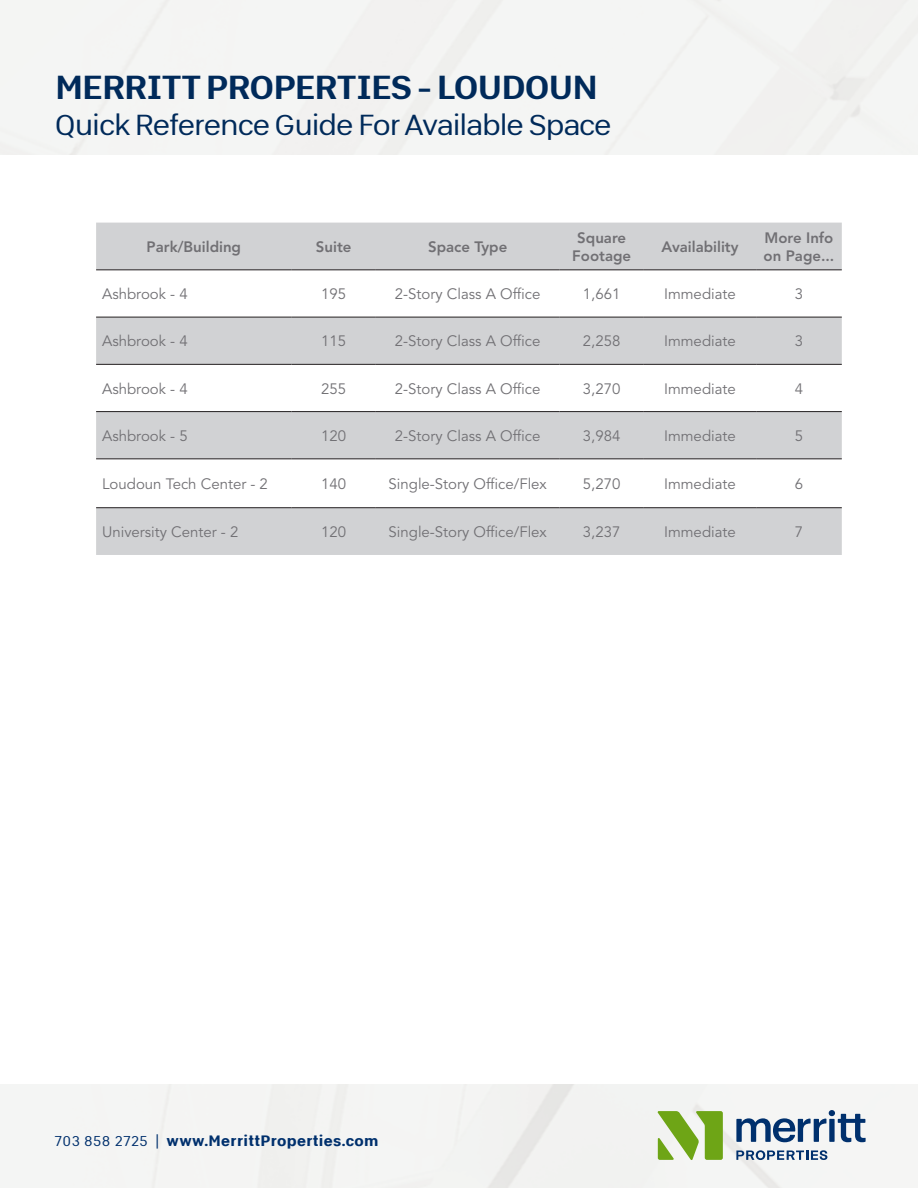
<style>
.page{position:relative;width:918px;height:1188px;background:#fff}
.page>*{position:absolute;margin:0;border:0;box-sizing:border-box;transform-origin:0 0}
.t1{font:33.15px "Abitare Sans 600 wt";letter-spacing:-.03em;color:#002a5a;scale:1.04 1}
.t2{font:28.8px "Abitare Sans 250 wt";letter-spacing:-.035em;color:#002a5a;scale:1.04 1}
.t3{font:15px "Avenir LT Std";color:#717074}
.t4{font:800 15px/18px "Avenir LT Std";color:#717074;text-align:center}
.t5{font:15px "Abitare Sans 700 wt";letter-spacing:.02em;color:#00306d}
.s1{font-family:"Abitare Sans 250 wt";font-size:14.25px}
.s2{font-family:"Abitare Sans 250 wt"}
</style>
<div class="page">
<svg style="left:736px;top:1150px;width:91px;height:10px"></svg>
<svg style="left:736px;top:1110px;width:130px;height:32px"></svg>
<svg style="left:658px;top:1111px;width:65px;height:49px"></svg>
<svg style="left:96px;top:223px;width:746px;height:332px;fill:#d1d2d4"></svg>
<hr style="left:96px;top:270px;width:196px;height:1px;background:#231f20">
<hr style="left:292px;top:270px;width:84px;height:1px;background:#231f20">
<hr style="left:376px;top:270px;width:184px;height:1px;background:#231f20">
<hr style="left:560px;top:270px;width:84px;height:1px;background:#231f20">
<hr style="left:644px;top:270px;width:112px;height:1px;background:#231f20">
<hr style="left:756px;top:270px;width:86px;height:1px;background:#231f20">
<hr style="left:96px;top:317px;width:196px;height:1px;background:#231f20">
<hr style="left:292px;top:317px;width:84px;height:1px;background:#231f20">
<hr style="left:376px;top:317px;width:184px;height:1px;background:#231f20">
<hr style="left:560px;top:317px;width:84px;height:1px;background:#231f20">
<hr style="left:644px;top:317px;width:112px;height:1px;background:#231f20">
<hr style="left:756px;top:317px;width:86px;height:1px;background:#231f20">
<hr style="left:96px;top:364px;width:196px;height:1px;background:#231f20">
<hr style="left:292px;top:364px;width:84px;height:1px;background:#231f20">
<hr style="left:376px;top:364px;width:184px;height:1px;background:#231f20">
<hr style="left:560px;top:364px;width:84px;height:1px;background:#231f20">
<hr style="left:644px;top:364px;width:112px;height:1px;background:#231f20">
<hr style="left:756px;top:364px;width:86px;height:1px;background:#231f20">
<hr style="left:96px;top:411px;width:196px;height:1px;background:#231f20">
<hr style="left:292px;top:411px;width:84px;height:1px;background:#231f20">
<hr style="left:376px;top:411px;width:184px;height:1px;background:#231f20">
<hr style="left:560px;top:411px;width:84px;height:1px;background:#231f20">
<hr style="left:644px;top:411px;width:112px;height:1px;background:#231f20">
<hr style="left:756px;top:411px;width:86px;height:1px;background:#231f20">
<hr style="left:96px;top:459px;width:196px;height:1px;background:#231f20">
<hr style="left:292px;top:459px;width:84px;height:1px;background:#231f20">
<hr style="left:376px;top:459px;width:184px;height:1px;background:#231f20">
<hr style="left:560px;top:459px;width:84px;height:1px;background:#231f20">
<hr style="left:644px;top:459px;width:112px;height:1px;background:#231f20">
<hr style="left:756px;top:459px;width:86px;height:1px;background:#231f20">
<hr style="left:96px;top:507px;width:196px;height:1px;background:#231f20">
<hr style="left:292px;top:507px;width:84px;height:1px;background:#231f20">
<hr style="left:376px;top:507px;width:184px;height:1px;background:#231f20">
<hr style="left:560px;top:507px;width:84px;height:1px;background:#231f20">
<hr style="left:644px;top:507px;width:112px;height:1px;background:#231f20">
<hr style="left:756px;top:507px;width:86px;height:1px;background:#231f20">
<p class="t1" style="left:55px;top:68px;width:524px">MERRITT PROPERTIES - LOUDOUN</p>
<p class="t2" style="left:55px;top:108px;width:537px">Quick Reference Guide For Available Space</p>
<p class="t4" style="left:147px;top:238px;width:96px">Park/Building</p>
<p class="t4" style="left:316px;top:238px;width:37px">Suite</p>
<p class="t4" style="left:428px;top:238px;width:81px">Space Type</p>
<p class="t4" style="left:572px;top:229px;width:60px">Square<br>Footage</p>
<p class="t4" style="left:661px;top:238px;width:79px">Availability</p>
<p class="t4" style="left:764px;top:229px;width:72px;text-align:left">More Info on Page...</p>
<p class="t3" style="left:102px;top:285px;width:87px">Ashbrook - 4</p>
<p class="t3" style="left:321px;top:285px;width:27px">195</p>
<p class="t3" style="left:395px;top:285px;width:147px">2-Story Class A Office</p>
<p class="t3" style="left:583px;top:285px;width:39px">1,661</p>
<p class="t3" style="left:664px;top:285px;width:73px">Immediate</p>
<p class="t3" style="left:795px;top:285px;width:10px">3</p>
<p class="t3" style="left:102px;top:333px;width:87px">Ashbrook - 4</p>
<p class="t3" style="left:321px;top:333px;width:27px">115</p>
<p class="t3" style="left:395px;top:333px;width:147px">2-Story Class A Office</p>
<p class="t3" style="left:583px;top:333px;width:39px">2,258</p>
<p class="t3" style="left:664px;top:333px;width:73px">Immediate</p>
<p class="t3" style="left:795px;top:333px;width:10px">3</p>
<p class="t3" style="left:102px;top:380px;width:87px">Ashbrook - 4</p>
<p class="t3" style="left:321px;top:380px;width:27px">255</p>
<p class="t3" style="left:395px;top:380px;width:147px">2-Story Class A Office</p>
<p class="t3" style="left:583px;top:380px;width:39px">3,270</p>
<p class="t3" style="left:664px;top:380px;width:73px">Immediate</p>
<p class="t3" style="left:795px;top:380px;width:10px">4</p>
<p class="t3" style="left:102px;top:427px;width:87px">Ashbrook - 5</p>
<p class="t3" style="left:321px;top:427px;width:27px">120</p>
<p class="t3" style="left:395px;top:427px;width:147px">2-Story Class A Office</p>
<p class="t3" style="left:583px;top:427px;width:39px">3,984</p>
<p class="t3" style="left:664px;top:427px;width:73px">Immediate</p>
<p class="t3" style="left:795px;top:427px;width:10px">5</p>
<p class="t3" style="left:102px;top:475px;width:167px">Loudoun Tech Center - 2</p>
<p class="t3" style="left:321px;top:475px;width:27px">140</p>
<p class="t3" style="left:389px;top:475px;width:160px">Single-Story Office/Flex</p>
<p class="t3" style="left:583px;top:475px;width:39px">5,270</p>
<p class="t3" style="left:664px;top:475px;width:73px">Immediate</p>
<p class="t3" style="left:795px;top:475px;width:10px">6</p>
<p class="t3" style="left:102px;top:523px;width:138px">University Center - 2</p>
<p class="t3" style="left:321px;top:523px;width:27px">120</p>
<p class="t3" style="left:389px;top:523px;width:160px">Single-Story Office/Flex</p>
<p class="t3" style="left:583px;top:523px;width:39px">3,237</p>
<p class="t3" style="left:664px;top:523px;width:73px">Immediate</p>
<p class="t3" style="left:795px;top:523px;width:10px">7</p>
<p class="t5" style="left:54px;top:1132px;width:326px"><span class="s1">703 858 2725</span> <span class="s2">|</span> www.MerrittProperties.com</p>
</div>
